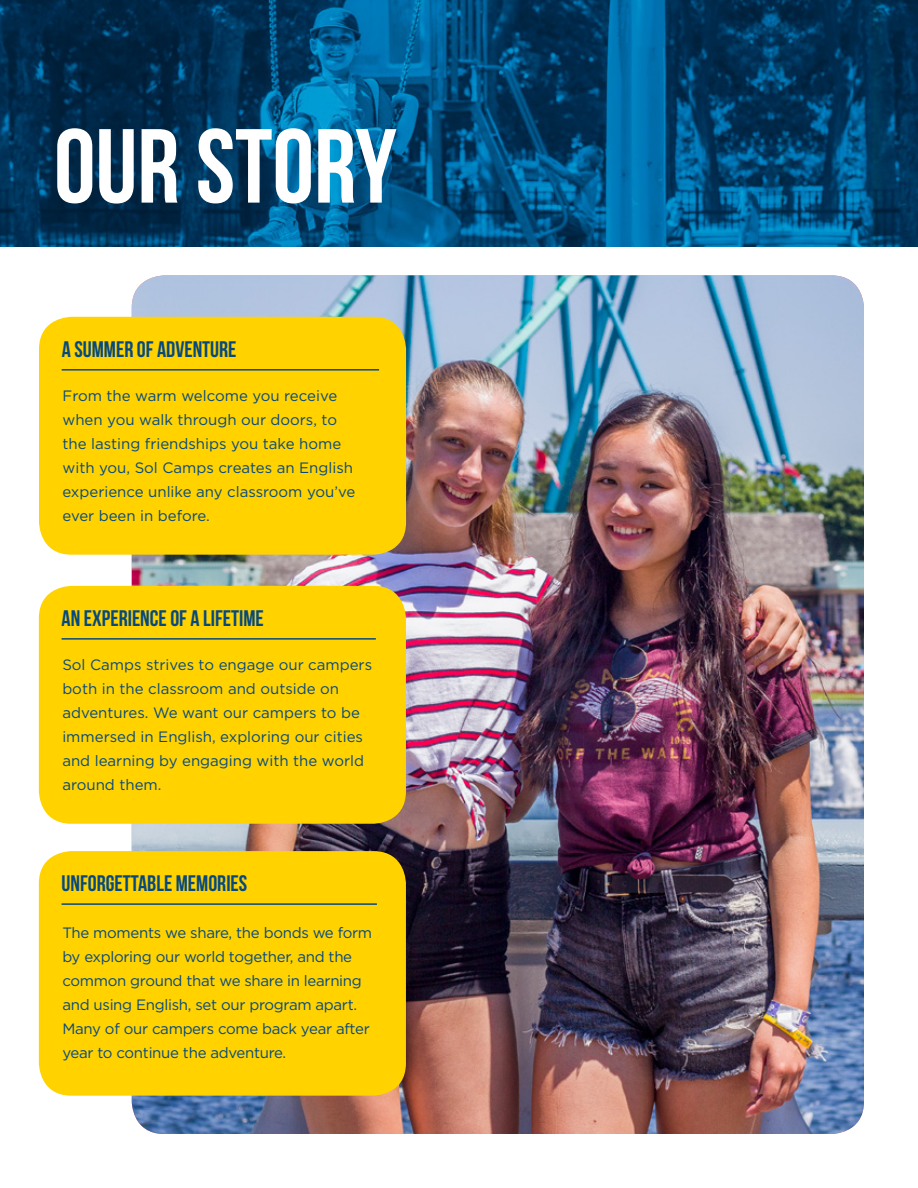
<style>
.page{position:relative;width:918px;height:1188px;background:#fff}
.page>*{position:absolute;margin:0;border:0;box-sizing:border-box;transform-origin:0 0}
.t1{font:700 105px "Bebas Neue";color:#fff}
.t2{font:700 22.5px "Bebas Neue";color:#064980}
.t3{font:15px/24px "Gotham";color:#064980}
.t4{font:15px/24px "Gotham";letter-spacing:-.02em;color:#064980}
</style>
<div class="page">
<img style="left:132px;top:275px;width:732px;height:859px">
<img style="left:0;top:0;width:918px;height:246px">
<div style="left:39px;top:317px;width:367px;height:238px;background:#ffd200;border-radius:32px"></div>
<hr style="left:62px;top:369px;width:317px;height:2px;background:#064980">
<div style="left:39px;top:586px;width:367px;height:238px;background:#ffd200;border-radius:32px"></div>
<hr style="left:62px;top:638px;width:314px;height:2px;background:#064980">
<div style="left:39px;top:851px;width:367px;height:245px;background:#ffd200;border-radius:32px"></div>
<hr style="left:62px;top:903px;width:315px;height:2px;background:#064980">
<h1 class="t1" style="left:54px;top:109px;width:344px">OUR STORY</h1>
<h2 class="t2" style="left:62px;top:337px;width:176px">A SUMMER OF ADVENTURE</h2>
<p class="t3" style="left:63px;top:383px;width:294px">From the warm welcome you receive when you walk through our doors, to the lasting friendships you take home with you, Sol Camps creates an English experience unlike any classroom you’ve ever been in before.</p>
<h2 class="t2" style="left:62px;top:606px;width:204px">AN EXPERIENCE OF A LIFETIME</h2>
<p class="t3" style="left:62px;top:652px;width:311px">Sol Camps strives to engage our campers both in the classroom and outside on adventures. We want our campers to be immersed in English, exploring our cities and learning by engaging with the world around them.</p>
<h2 class="t2" style="left:62px;top:871px;width:187px">UNFORGETTABLE MEMORIES</h2>
<p class="t4" style="left:62px;top:920px;width:311px">The moments we share, the bonds we form by exploring our world together, and the common ground that we share in learning and using English, set our program apart.<br>Many of our campers come back year after year to continue the adventure.</p>
</div>
